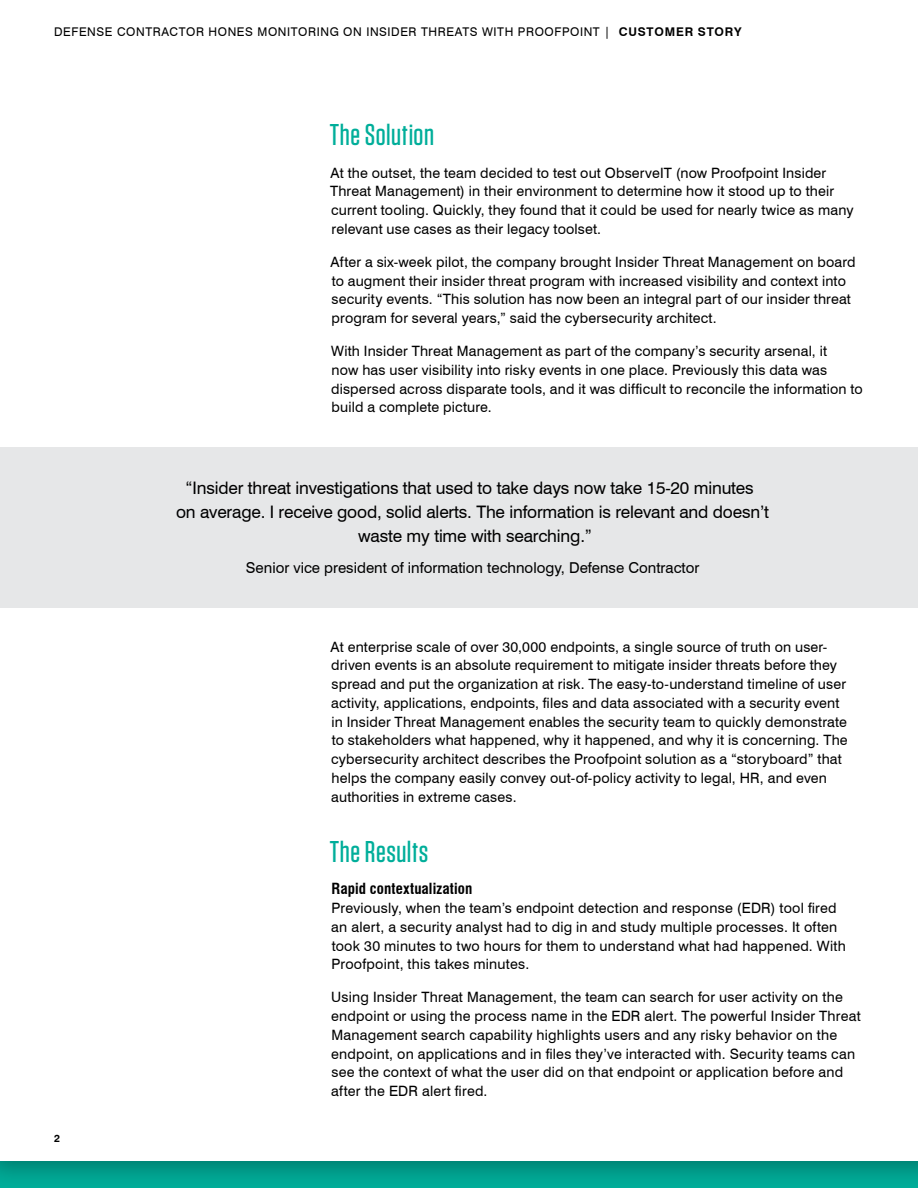
<style>
.page{position:relative;width:918px;height:1188px;background:#fff}
.page>*{position:absolute;margin:0;border:0;box-sizing:border-box;transform-origin:0 0}
.t1{font:500 30px "Tungsten";letter-spacing:.02em;color:#00ae9a}
.t2{font:17.25px/24px "Swiss 721 BT";letter-spacing:-.01em;color:#000;text-align:center}
.t3{font:15px "Swiss 721 BT";color:#000}
.t4{font:700 condensed 15px "Swiss 721 BT";letter-spacing:.01em;color:#000}
.t5{font:14.25px/18.8px "Swiss 721 BT";letter-spacing:.01em;color:#000}
.t6{font:12px "Swiss 721 BT";letter-spacing:.05em;color:#000}
.t7{font:700 10.5px "Swiss 721 BT";color:#000}
.s1{font-weight:700}
</style>
<div class="page">
<div style="left:0;top:0;width:918px;height:1188px;background:#000;opacity:.3"></div>
<div style="left:0;top:0;width:918px;height:1161px;background:#fff"></div>
<div style="left:0;top:447px;width:918px;height:160px;background:#e6e7e8"></div>
<p class="t6" style="left:54px;top:25px;width:689px">DEFENSE CONTRACTOR HONES MONITORING ON INSIDER THREATS WITH PROOFPOINT | <span class="s1">CUSTOMER STORY</span></p>
<h1 class="t1" style="left:330px;top:119px;width:106px">The Solution</h1>
<p class="t5" style="left:330px;top:163px;width:525px">At the outset, the team decided to test out ObserveIT (now Proofpoint Insider Threat Management) in their environment to determine how it stood up to their current tooling. Quickly, they found that it could be used for nearly twice as many relevant use cases as their legacy toolset.</p>
<p class="t5" style="left:331px;top:252px;width:527px">After a six-week pilot, the company brought Insider Threat Management on board to augment their insider threat program with increased visibility and context into security events. “This solution has now been an integral part of our insider threat program for several years,” said the cybersecurity architect.</p>
<p class="t5" style="left:331px;top:342px;width:533px">With Insider Threat Management as part of the company’s security arsenal, it<br>now has user visibility into risky events in one place. Previously this data was dispersed across disparate tools, and it was difficult to reconcile the information to build a complete picture.</p>
<p class="t2" style="left:176px;top:476px;width:595px">“Insider threat investigations that used to take days now take 15-20 minutes<br>on average. I receive good, solid alerts. The information is relevant and doesn’t waste my time with searching.”</p>
<p class="t3" style="left:246px;top:558px;width:455px">Senior vice president of information technology, Defense Contractor</p>
<p class="t7" style="left:54px;top:1132px;width:7px">2</p>
<p class="t5" style="left:331px;top:637px;width:519px">At enterprise scale of over 30,000 endpoints, a single source of truth on user&shy;driven events is an absolute requirement to mitigate insider threats before they spread and put the organization at risk. The easy-to-understand timeline of user activity, applications, endpoints, files and data associated with a security event in Insider Threat Management enables the security team to quickly demonstrate to stakeholders what happened, why it happened, and why it is concerning. The cybersecurity architect describes the Proofpoint solution as a “storyboard” that helps the company easily convey out-of-policy activity to legal, HR, and even authorities in extreme cases.</p>
<h1 class="t1" style="left:330px;top:836px;width:100px">The Results</h1>
<p class="t4" style="left:332px;top:880px;width:142px">Rapid contextualization</p>
<p class="t5" style="left:331px;top:899px;width:516px">Previously, when the team’s endpoint detection and response (EDR) tool fired an alert, a security analyst had to dig in and study multiple processes. It often took 30 minutes to two hours for them to understand what had happened. With Proofpoint, this takes minutes.</p>
<p class="t5" style="left:331px;top:988px;width:531px">Using Insider Threat Management, the team can search for user activity on the endpoint or using the process name in the EDR alert. The powerful Insider Threat Management search capability highlights users and any risky behavior on the endpoint, on applications and in files they’ve interacted with. Security teams can see the context of what the user did on that endpoint or application before and after the EDR alert fired.</p>
</div>
